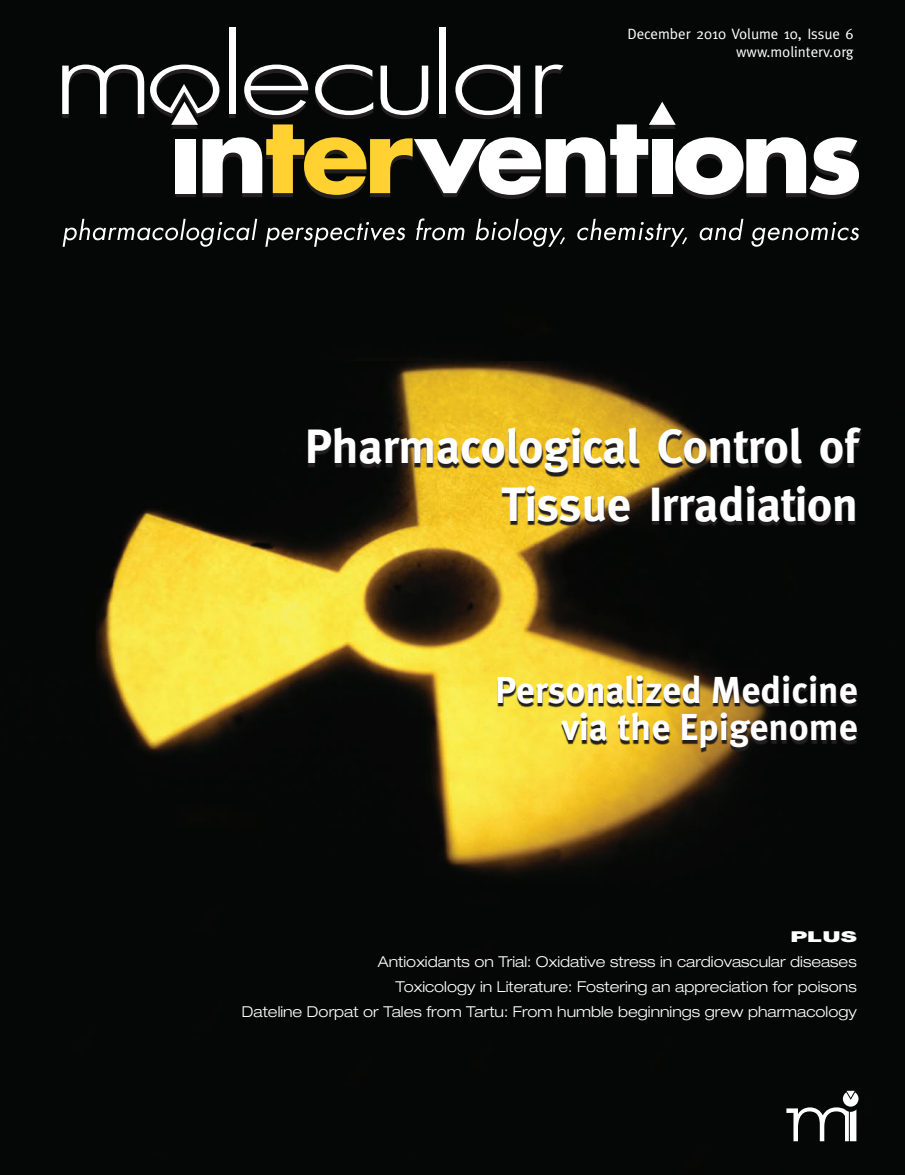
<style>
.page{position:relative;width:905px;height:1175px;background:#fff}
.page>*{position:absolute;margin:0;border:0;box-sizing:border-box;transform-origin:0 0}
.t1{font:700 48px/57.6px "Meta";color:#fff;text-align:right}
.t2{font:700 37.5px/37.5px "Meta";color:#fff;text-align:right}
.t3{font:300 expanded 15px/24.8px "Helvetica Neue";color:#fff;text-align:right}
.t4{font:15px/18px "Meta";color:#fff;text-align:right}
.t5{font:900 15px "Helvetica Neue";color:#fff;scale:1.6 1}
</style>
<div class="page">
<img style="left:0;top:0;width:904px;height:1174px">
<div style="left:62px;top:32px;width:797px;height:167px;background:#050706"></div>
<svg style="left:63px;top:219px;width:194px;height:28px"></svg>
<svg style="left:265px;top:222px;width:140px;height:25px"></svg>
<svg style="left:416px;top:218px;width:48px;height:22px"></svg>
<svg style="left:475px;top:219px;width:90px;height:28px"></svg>
<svg style="left:577px;top:219px;width:110px;height:28px"></svg>
<svg style="left:699px;top:219px;width:44px;height:21px"></svg>
<svg style="left:751px;top:222px;width:107px;height:25px"></svg>
<svg style="left:62px;top:65px;width:82px;height:49px"></svg>
<div style="left:229px;top:28px;width:6px;height:86px;background:#fff"></div>
<div style="left:439px;top:28px;width:7px;height:86px;background:#fff"></div>
<svg style="left:150px;top:65px;width:709px;height:130px"></svg>
<svg style="left:786px;top:1090px;width:72px;height:51px"></svg>
<svg style="left:497px;top:677px;width:360px;height:75px"></svg>
<svg style="left:307px;top:430px;width:554px;height:96px"></svg>
<p class="t4" style="left:627px;top:25px;width:228px">December 2010 Volume 10, Issue 6 www.molinterv.org</p>
<h1 class="t1" style="left:305px;top:418px;width:554px">Pharmacological Control of<br>Tissue Irradiation</h1>
<h2 class="t2" style="left:495px;top:670px;width:364px">Personalized Medicine via the Epigenome</h2>
<p class="t5" style="left:790px;top:928px;width:43px">PLUS</p>
<p class="t3" style="left:242px;top:949px;width:616px">Antioxidants on Trial: Oxidative stress in cardiovascular diseases<br>Toxicology in Literature: Fostering an appreciation for poisons<br>Dateline Dorpat or Tales from Tartu: From humble beginnings grew pharmacology</p>
</div>
